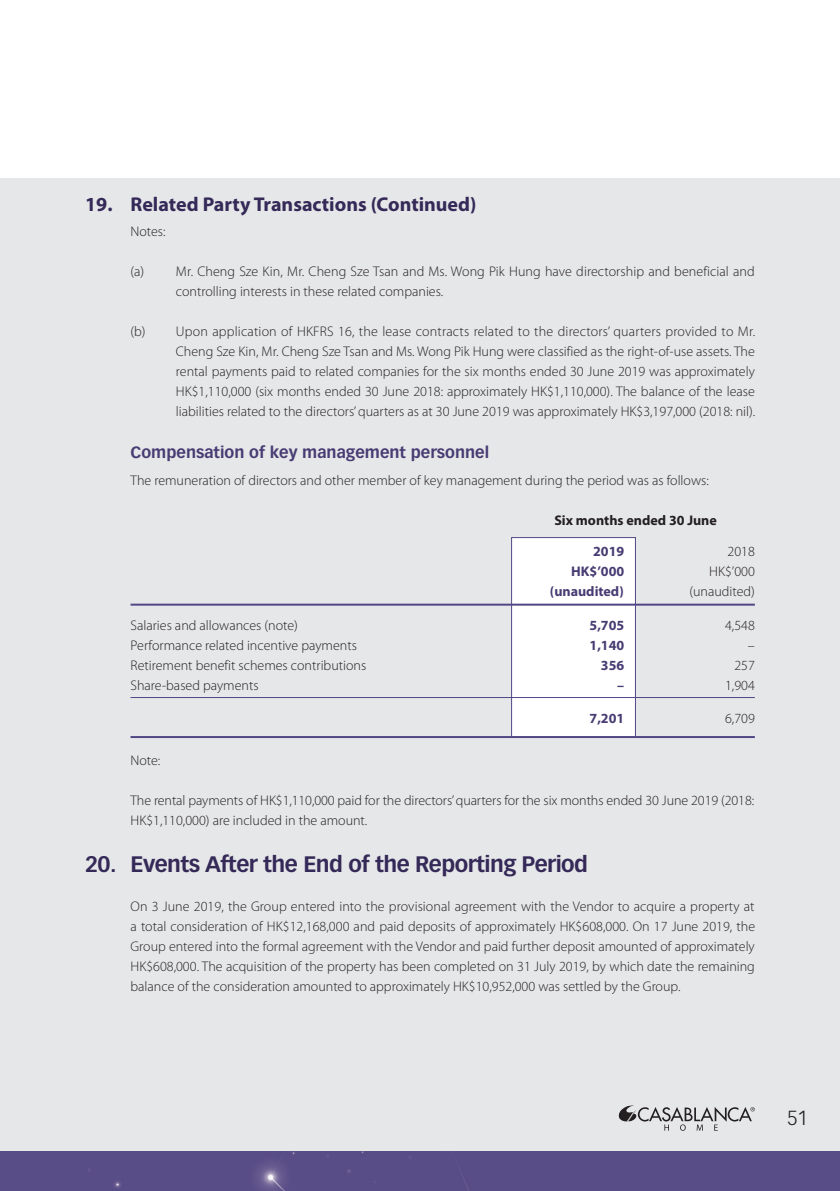
<style>
.page{position:relative;width:840px;height:1191px;background:#fff}
.page>*{position:absolute;margin:0;border:0;box-sizing:border-box;transform-origin:0 0}
.Subhead_1{font:700 22px "Vectora LT Std";letter-spacing:-.025em;color:#352958}
.Note_Subhead_1{font:700 20px "Myriad Pro";color:#352958}
.t1{font:300 20px "Vectora LT Std";color:#231f20}
.Note_Subhead_2{font:700 16px "Vectora LT Std";color:#483c73}
.Note_Table_2_Colume{font:300 14px/20px "Myriad Pro";color:#231f20}
.Note_Table_2_Colume-2{font:700 14px "Myriad Pro";color:#483c73}
.Note_Table_2_Colume-3{font:700 14px "Myriad Pro";color:#231f20}
</style>
<div class="page">
<div style="left:1px;top:178px;width:838px;height:1013px;background:#e6e7e9"></div>
<svg style="left:618px;top:1105px;width:136px;height:25px"></svg>
<div style="left:1px;top:1151px;width:838px;height:40px;background:#594d87"></div>
<div style="left:511px;top:537px;width:124px;height:201px;background:#fff;border:1px solid #524784"></div>
<hr style="left:130px;top:603px;width:624px;height:2px;background:#524784">
<hr style="left:130px;top:697px;width:624px;height:1px;background:#524784">
<hr style="left:130px;top:736px;width:624px;height:2px;background:#524784">
<p class="Note_Subhead_1" style="left:85px;top:191px;width:392px">19. Related Party Transactions (Continued)</p>
<p class="Note_Table_2_Colume" style="left:130px;top:221px;width:37px">Notes:</p>
<p class="Note_Table_2_Colume" style="left:176px;top:261px;width:580px;text-indent:-45px">(a) Mr. Cheng Sze Kin, Mr. Cheng Sze Tsan and Ms. Wong Pik Hung have directorship and beneficial and controlling interests in these related companies.</p>
<p class="Note_Table_2_Colume" style="left:176px;top:321px;width:580px;text-align:justify;text-indent:-45px">(b) Upon application of HKFRS 16, the lease contracts related to the directors’ quarters provided to Mr.<br>Cheng Sze Kin, Mr. Cheng Sze Tsan and Ms. Wong Pik Hung were classified as the right-of-use assets. The rental payments paid to related companies for the six months ended 30 June 2019 was approximately HK$1,110,000 (six months ended 30 June 2018: approximately HK$1,110,000). The balance of the lease liabilities related to the directors’ quarters as at 30 June 2019 was approximately HK$3,197,000 (2018: nil).</p>
<p class="Note_Subhead_2" style="left:130px;top:442px;width:360px">Compensation of key management personnel</p>
<p class="Note_Table_2_Colume" style="left:130px;top:470px;width:579px">The remuneration of directors and other member of key management during the period was as follows:</p>
<p class="Note_Table_2_Colume-3" style="left:554px;top:511px;width:164px">Six months ended 30 June</p>
<p class="Note_Table_2_Colume-2" style="left:593px;top:542px;width:33px">2019</p>
<p class="Note_Table_2_Colume" style="left:727px;top:541px;width:29px">2018</p>
<p class="Note_Table_2_Colume-2" style="left:571px;top:562px;width:54px">HK$’000</p>
<p class="Note_Table_2_Colume" style="left:708px;top:561px;width:47px">HK$’000</p>
<p class="Note_Table_2_Colume-2" style="left:549px;top:582px;width:75px">(unaudited)</p>
<p class="Note_Table_2_Colume" style="left:689px;top:581px;width:67px">(unaudited)</p>
<p class="Note_Table_2_Colume" style="left:130px;top:615px;width:169px">Salaries and allowances (note)</p>
<p class="Note_Table_2_Colume-2" style="left:589px;top:615px;width:36px">5,705</p>
<p class="Note_Table_2_Colume" style="left:724px;top:615px;width:31px">4,548</p>
<p class="Note_Table_2_Colume" style="left:130px;top:635px;width:228px">Performance related incentive payments</p>
<p class="Note_Table_2_Colume-2" style="left:589px;top:635px;width:36px">1,140</p>
<p class="Note_Table_2_Colume" style="left:747px;top:635px;width:8px">–</p>
<p class="Note_Table_2_Colume" style="left:130px;top:655px;width:237px">Retirement benefit schemes contributions</p>
<p class="Note_Table_2_Colume-2" style="left:600px;top:655px;width:25px">356</p>
<p class="Note_Table_2_Colume" style="left:734px;top:655px;width:22px">257</p>
<p class="Note_Table_2_Colume" style="left:130px;top:675px;width:129px">Share-based payments</p>
<p class="Note_Table_2_Colume-2" style="left:617px;top:675px;width:8px">–</p>
<p class="Note_Table_2_Colume" style="left:724px;top:675px;width:31px">1,904</p>
<p class="Note_Table_2_Colume-2" style="left:589px;top:709px;width:36px">7,201</p>
<p class="Note_Table_2_Colume" style="left:724px;top:708px;width:31px">6,709</p>
<p class="Note_Table_2_Colume" style="left:130px;top:750px;width:31px">Note:</p>
<p class="Note_Table_2_Colume" style="left:130px;top:790px;width:625px">The rental payments of HK$1,110,000 paid for the directors’ quarters for the six months ended 30 June 2019 (2018:<br>HK$1,110,000) are included in the amount.</p>
<p class="Subhead_1" style="left:85px;top:850px;width:504px">20. Events After the End of the Reporting Period</p>
<p class="Note_Table_2_Colume" style="left:130px;top:896px;width:625px;text-align:justify">On 3 June 2019, the Group entered into the provisional agreement with the Vendor to acquire a property at a total consideration of HK$12,168,000 and paid deposits of approximately HK$608,000. On 17 June 2019, the Group entered into the formal agreement with the Vendor and paid further deposit amounted of approximately HK$608,000. The acquisition of the property has been completed on 31 July 2019, by which date the remaining balance of the consideration amounted to approximately HK$10,952,000 was settled by the Group.</p>
<h2 class="t1" style="left:786px;top:1106px;width:22px">51</h2>
</div>
